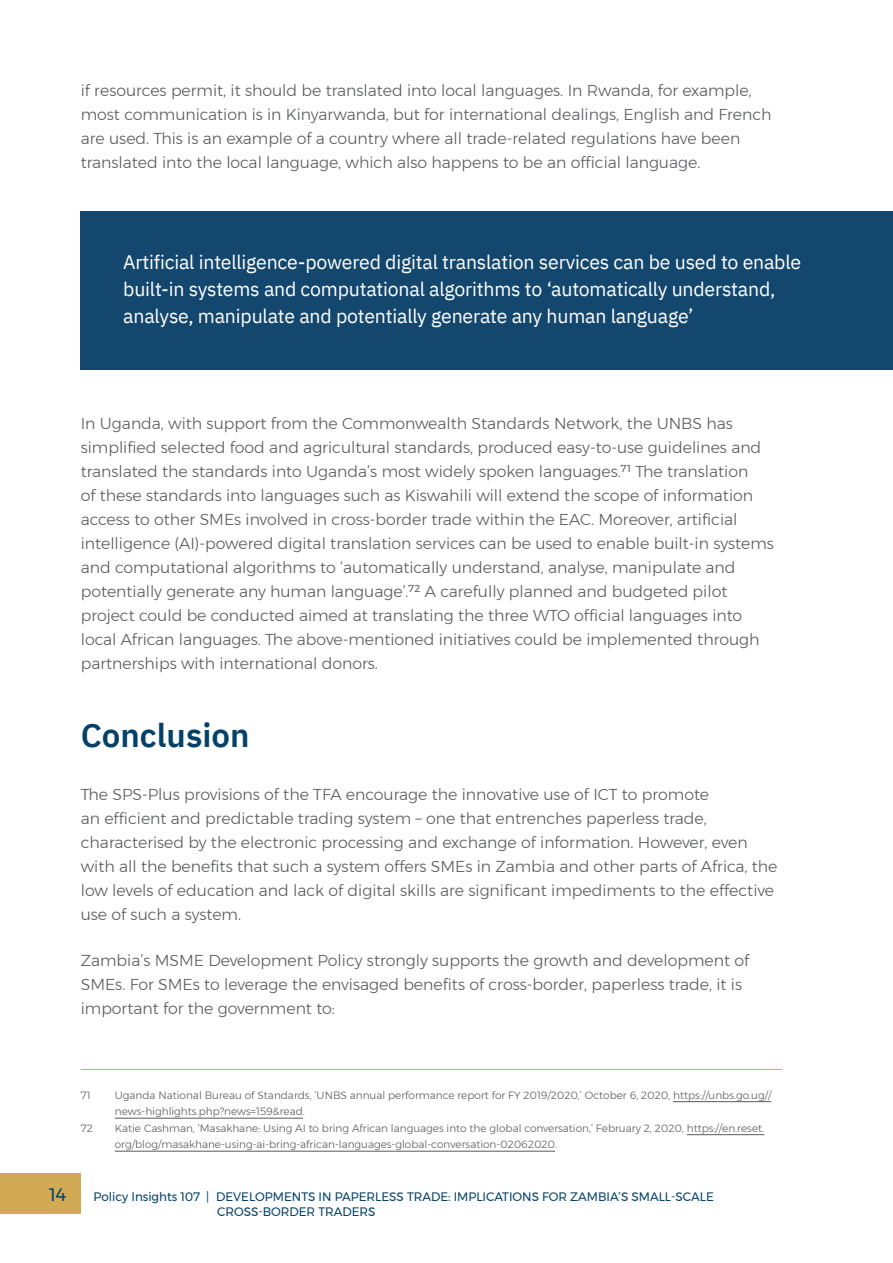
<style>
.page{position:relative;width:893px;height:1263px;background:#fff}
.page>*{position:absolute;margin:0;border:0;box-sizing:border-box;transform-origin:0 0}
.t1{font:600 33px "IBM Plex Sans";color:#034169}
.t2{font:19.5px/27px "IBM Plex Sans";letter-spacing:-.01em;color:#fff}
.t3{font:18px "Montserrat";color:#034169}
.t4{font:300 15.75px/24px "Montserrat";color:#58595b}
.t5{font:12.3px/14.7px "Montserrat";color:#034169}
.t6{font:300 10.5px/16.5px "Montserrat";color:#58595b}
</style>
<div class="page">
<div style="left:0;top:1172px;width:81px;height:41px;background:#d2aa56"></div>
<hr style="left:81px;top:1069px;width:701px;height:1px;background:#d2aa56">
<hr style="left:673px;top:1101px;width:98px;height:1px;background:#58595b">
<hr style="left:115px;top:1118px;width:188px;height:1px;background:#58595b">
<hr style="left:687px;top:1134px;width:77px;height:1px;background:#58595b">
<hr style="left:115px;top:1151px;width:440px;height:1px;background:#58595b">
<div style="left:81px;top:212px;width:812px;height:158px;background:#14476e"></div>
<p class="t4" style="left:81px;top:78px;width:692px">if resources permit, it should be translated into local languages. In Rwanda, for example, most communication is in Kinyarwanda, but for international dealings, English and French are used. This is an example of a country where all trade-related regulations have been translated into the local language, which also happens to be an official language.</p>
<p class="t2" style="left:123px;top:247px;width:679px">Artificial intelligence-powered digital translation services can be used to enable built-in systems and computational algorithms to ‘automatically understand, analyse, manipulate and potentially generate any human language’</p>
<p class="t4" style="left:81px;top:411px;width:695px">In Uganda, with support from the Commonwealth Standards Network, the UNBS has simplified selected food and agricultural standards, produced easy-to-use guidelines and translated the standards into Uganda’s most widely spoken languages.<sup>71</sup> The translation<br>of these standards into languages such as Kiswahili will extend the scope of information access to other SMEs involved in cross-border trade within the EAC. Moreover, artificial intelligence (AI)-powered digital translation services can be used to enable built-in systems and computational algorithms to ‘automatically understand, analyse, manipulate and potentially generate any human language’.<sup>72</sup> A carefully planned and budgeted pilot project could be conducted aimed at translating the three WTO official languages into local African languages. The above-mentioned initiatives could be implemented through partnerships with international donors.</p>
<h1 class="t1" style="left:81px;top:709px;width:170px">Conclusion</h1>
<p class="t4" style="left:81px;top:782px;width:698px">The SPS-Plus provisions of the TFA encourage the innovative use of ICT to promote<br>an efficient and predictable trading system – one that entrenches paperless trade, characterised by the electronic processing and exchange of information. However, even with all the benefits that such a system offers SMEs in Zambia and other parts of Africa, the low levels of education and lack of digital skills are significant impediments to the effective use of such a system.</p>
<p class="t4" style="left:81px;top:948px;width:670px">Zambia’s MSME Development Policy strongly supports the growth and development of<br>SMEs. For SMEs to leverage the envisaged benefits of cross-border, paperless trade, it is important for the government to:</p>
<p class="t6" style="left:81px;top:1086px;width:11px">71</p>
<p class="t6" style="left:115px;top:1086px;width:658px">Uganda National Bureau of Standards, ‘UNBS annual performance report for FY 2019/2020,’ October 6, 2020, https://unbs.go.ug// news-highlights.php?news=159&amp;read.</p>
<p class="t6" style="left:81px;top:1119px;width:13px">72</p>
<p class="t6" style="left:115px;top:1119px;width:651px">Katie Cashman, ‘Masakhane: Using AI to bring African languages into the global conversation,’ February 2, 2020, https://en.reset. org/blog/masakhane-using-ai-bring-african-languages-global-conversation-02062020.</p>
<p class="t3" style="left:49px;top:1181px;width:19px">14</p>
<p class="t5" style="left:217px;top:1189px;width:498px;text-indent:-124px">Policy Insights 107 | DEVELOPMENTS IN PAPERLESS TRADE: IMPLICATIONS FOR ZAMBIA’S SMALL-SCALE<br>CROSS-BORDER TRADERS</p>
</div>
